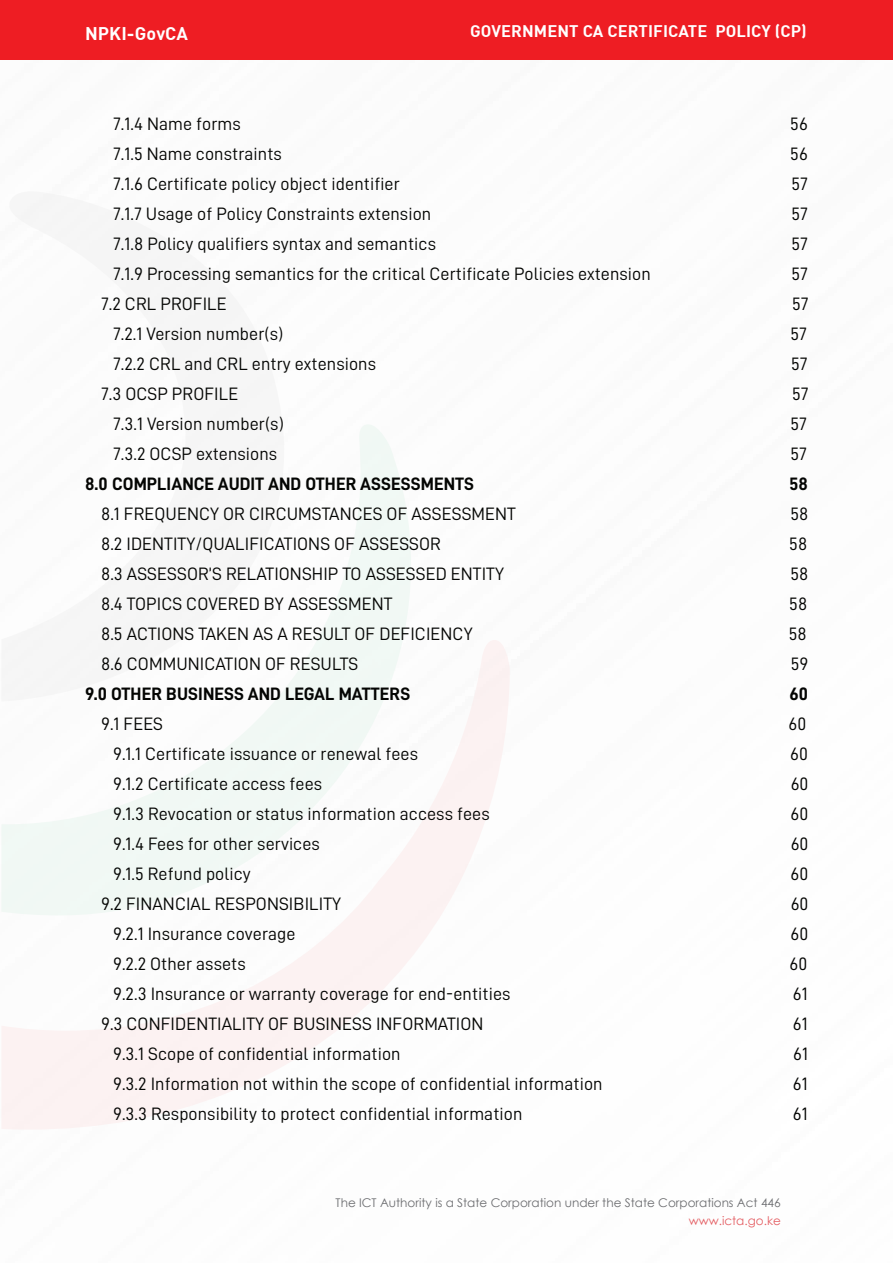
<style>
.page{position:relative;width:893px;height:1263px;background:#fff}
.page>*{position:absolute;margin:0;border:0;box-sizing:border-box;transform-origin:0 0}
.FOR_Table{font:18px "D DIN";letter-spacing:.005em;color:#040503}
.FOR_Table-2{font:18px "D DIN Bold";letter-spacing:.005em;color:#040503}
.t1{font:18px "DIN Bold";letter-spacing:.005em;color:#fff}
.t2{font:700 16.5px "DIN";letter-spacing:.005em;color:#fff}
.t3{font:12px "Century Gothic";color:#6c6d70}
.t4{font:12px "Century Gothic";color:#d9181f}
</style>
<div class="page">
<svg style="left:317px;top:425px;width:94px;height:215px;fill:#f1f9f5"></svg>
<svg style="left:1px;top:640px;width:509px;height:489px"></svg>
<svg style="left:1px;top:194px;width:296px;height:507px"></svg>
<div style="left:0;top:0;width:893px;height:60px;background:#ee1d23"></div>
<p class="t1" style="left:85px;top:21px;width:104px">NPKI-GovCA</p>
<p class="t2" style="left:470px;top:21px;width:338px">GOVERNMENT CA CERTIFICATE POLICY (CP)</p>
<p class="FOR_Table" style="left:113px;top:114px;width:129px">7.1.4 Name forms</p>
<p class="FOR_Table" style="left:790px;top:114px;width:19px">56</p>
<p class="FOR_Table" style="left:113px;top:144px;width:170px">7.1.5 Name constraints</p>
<p class="FOR_Table" style="left:790px;top:144px;width:19px">56</p>
<p class="FOR_Table" style="left:113px;top:174px;width:288px">7.1.6 Certificate policy object identifier</p>
<p class="FOR_Table" style="left:791px;top:174px;width:18px">57</p>
<p class="FOR_Table" style="left:113px;top:204px;width:320px">7.1.7 Usage of Policy Constraints extension</p>
<p class="FOR_Table" style="left:791px;top:204px;width:18px">57</p>
<p class="FOR_Table" style="left:113px;top:234px;width:325px">7.1.8 Policy qualifiers syntax and semantics</p>
<p class="FOR_Table" style="left:791px;top:234px;width:18px">57</p>
<p class="FOR_Table" style="left:113px;top:264px;width:539px">7.1.9 Processing semantics for the critical Certificate Policies extension</p>
<p class="FOR_Table" style="left:791px;top:264px;width:18px">57</p>
<p class="FOR_Table" style="left:101px;top:294px;width:127px">7.2 CRL PROFILE</p>
<p class="FOR_Table" style="left:792px;top:294px;width:18px">57</p>
<p class="FOR_Table" style="left:113px;top:324px;width:172px">7.2.1 Version number(s)</p>
<p class="FOR_Table" style="left:790px;top:324px;width:18px">57</p>
<p class="FOR_Table" style="left:113px;top:354px;width:265px">7.2.2 CRL and CRL entry extensions</p>
<p class="FOR_Table" style="left:791px;top:354px;width:18px">57</p>
<p class="FOR_Table" style="left:101px;top:384px;width:139px">7.3 OCSP PROFILE</p>
<p class="FOR_Table" style="left:792px;top:384px;width:18px">57</p>
<p class="FOR_Table" style="left:113px;top:414px;width:172px">7.3.1 Version number(s)</p>
<p class="FOR_Table" style="left:790px;top:414px;width:18px">57</p>
<p class="FOR_Table" style="left:113px;top:444px;width:166px">7.3.2 OCSP extensions</p>
<p class="FOR_Table" style="left:790px;top:444px;width:18px">57</p>
<p class="FOR_Table-2" style="left:85px;top:474px;width:390px">8.0 COMPLIANCE AUDIT AND OTHER ASSESSMENTS</p>
<p class="FOR_Table-2" style="left:789px;top:474px;width:20px">58</p>
<p class="FOR_Table" style="left:101px;top:504px;width:416px">8.1 FREQUENCY OR CIRCUMSTANCES OF ASSESSMENT</p>
<p class="FOR_Table" style="left:790px;top:504px;width:20px">58</p>
<p class="FOR_Table" style="left:101px;top:534px;width:342px">8.2 IDENTITY/QUALIFICATIONS OF ASSESSOR</p>
<p class="FOR_Table" style="left:789px;top:534px;width:20px">58</p>
<p class="FOR_Table" style="left:101px;top:564px;width:404px">8.3 ASSESSOR’S RELATIONSHIP TO ASSESSED ENTITY</p>
<p class="FOR_Table" style="left:790px;top:564px;width:20px">58</p>
<p class="FOR_Table" style="left:101px;top:594px;width:293px">8.4 TOPICS COVERED BY ASSESSMENT</p>
<p class="FOR_Table" style="left:789px;top:594px;width:20px">58</p>
<p class="FOR_Table" style="left:101px;top:624px;width:373px">8.5 ACTIONS TAKEN AS A RESULT OF DEFICIENCY</p>
<p class="FOR_Table" style="left:789px;top:624px;width:20px">58</p>
<p class="FOR_Table" style="left:101px;top:654px;width:259px">8.6 COMMUNICATION OF RESULTS</p>
<p class="FOR_Table" style="left:791px;top:654px;width:19px">59</p>
<p class="FOR_Table-2" style="left:85px;top:684px;width:327px">9.0 OTHER BUSINESS AND LEGAL MATTERS</p>
<p class="FOR_Table-2" style="left:789px;top:684px;width:20px">60</p>
<p class="FOR_Table" style="left:101px;top:714px;width:64px">9.1 FEES</p>
<p class="FOR_Table" style="left:788px;top:714px;width:19px">60</p>
<p class="FOR_Table" style="left:113px;top:744px;width:306px">9.1.1 Certificate issuance or renewal fees</p>
<p class="FOR_Table" style="left:790px;top:744px;width:19px">60</p>
<p class="FOR_Table" style="left:113px;top:774px;width:211px">9.1.2 Certificate access fees</p>
<p class="FOR_Table" style="left:791px;top:774px;width:19px">60</p>
<p class="FOR_Table" style="left:113px;top:804px;width:378px">9.1.3 Revocation or status information access fees</p>
<p class="FOR_Table" style="left:790px;top:804px;width:19px">60</p>
<p class="FOR_Table" style="left:113px;top:834px;width:208px">9.1.4 Fees for other services</p>
<p class="FOR_Table" style="left:791px;top:834px;width:19px">60</p>
<p class="FOR_Table" style="left:113px;top:864px;width:139px">9.1.5 Refund policy</p>
<p class="FOR_Table" style="left:790px;top:864px;width:19px">60</p>
<p class="FOR_Table" style="left:101px;top:894px;width:242px">9.2 FINANCIAL RESPONSIBILITY</p>
<p class="FOR_Table" style="left:791px;top:894px;width:19px">60</p>
<p class="FOR_Table" style="left:113px;top:924px;width:184px">9.2.1 Insurance coverage</p>
<p class="FOR_Table" style="left:790px;top:924px;width:19px">60</p>
<p class="FOR_Table" style="left:113px;top:954px;width:134px">9.2.2 Other assets</p>
<p class="FOR_Table" style="left:790px;top:954px;width:19px">60</p>
<p class="FOR_Table" style="left:113px;top:984px;width:399px">9.2.3 Insurance or warranty coverage for end-entities</p>
<p class="FOR_Table" style="left:793px;top:984px;width:16px">61</p>
<p class="FOR_Table" style="left:101px;top:1014px;width:384px">9.3 CONFIDENTIALITY OF BUSINESS INFORMATION</p>
<p class="FOR_Table" style="left:793px;top:1014px;width:16px">61</p>
<p class="FOR_Table" style="left:113px;top:1044px;width:289px">9.3.1 Scope of confidential information</p>
<p class="FOR_Table" style="left:793px;top:1044px;width:16px">61</p>
<p class="FOR_Table" style="left:113px;top:1074px;width:491px">9.3.2 Information not within the scope of confidential information</p>
<p class="FOR_Table" style="left:793px;top:1074px;width:16px">61</p>
<p class="FOR_Table" style="left:113px;top:1104px;width:411px">9.3.3 Responsibility to protect confidential information</p>
<p class="FOR_Table" style="left:793px;top:1104px;width:16px">61</p>
<p class="t3" style="left:336px;top:1194px;width:447px">The ICT Authority is a State Corporation under the State Corporations Act 446</p>
<p class="t4" style="left:689px;top:1212px;width:94px">www.icta.go.ke</p>
</div>
